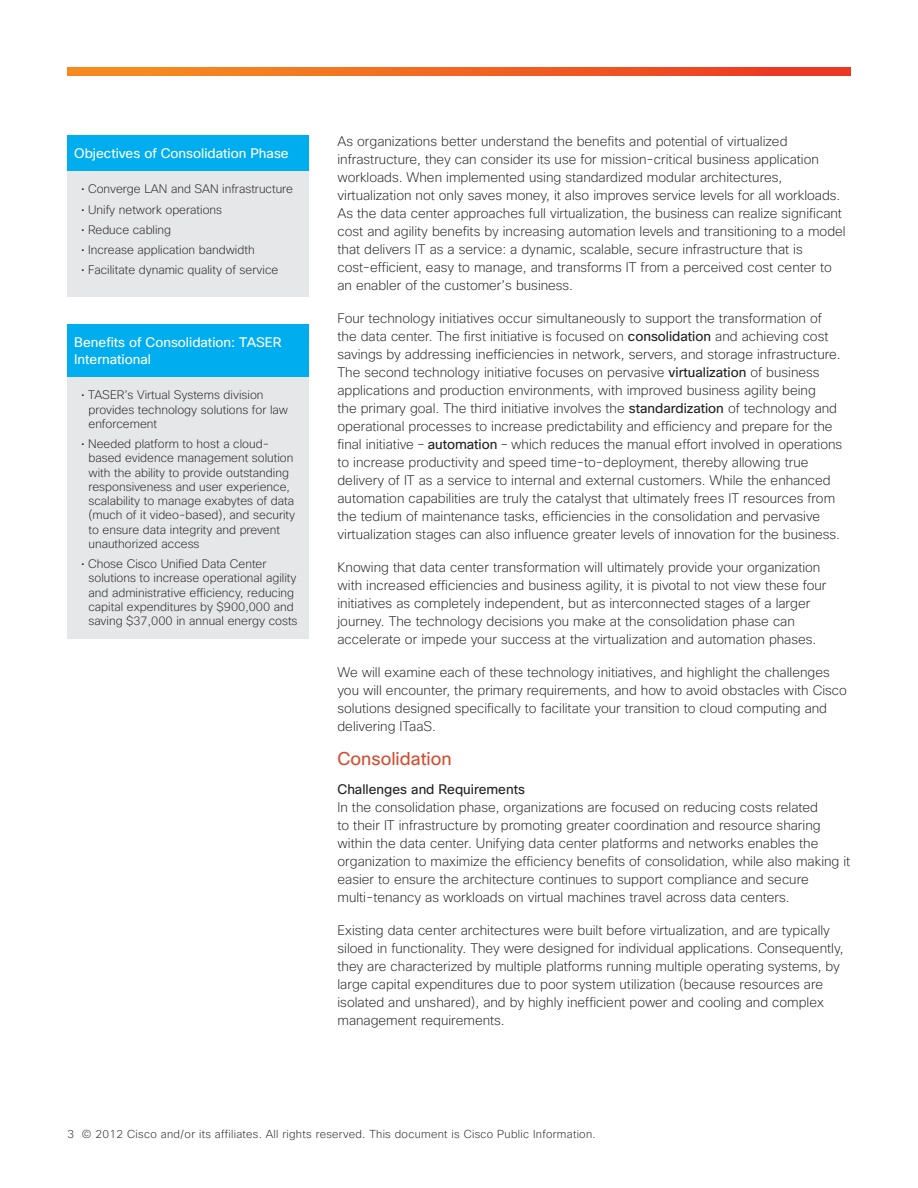
<style>
.page{position:relative;width:918px;height:1188px;background:#fff}
.page>*{position:absolute;margin:0;border:0;box-sizing:border-box;transform-origin:0 0}
.Subhead_1{font:18px "Cisco Sans";color:#d44c2e}
.Body_1{font:200 13.5px/18px "Cisco Sans";color:#231f20}
.Table_Callout_head{font:13.5px/16.5px "Cisco Sans";color:#fff}
.Subhead_2{font:13.5px "Cisco Sans";color:#231f20}
.t1{font:200 12px/14.2px "Cisco Sans";color:#231f20}
.Folio{font:200 11.25px "Cisco Sans";letter-spacing:.025em;color:#231f20}
.s1{font-weight:400}
</style>
<div class="page">
<div style="left:68px;top:135px;width:241px;height:36px;background:#00aeef"></div>
<div style="left:68px;top:171px;width:241px;height:126px;background:#e6e7e9"></div>
<svg style="left:68px;top:68px;width:782px;height:8px"></svg>
<div style="left:68px;top:325px;width:241px;height:52px;background:#00aeef"></div>
<div style="left:68px;top:377px;width:241px;height:262px;background:#e6e7e9"></div>
<p class="Table_Callout_head" style="left:74px;top:145px;width:216px">Objectives of Consolidation Phase</p>
<p class="t1" style="left:81px;top:182px;width:214px">• Converge LAN and SAN infrastructure</p>
<p class="t1" style="left:81px;top:202px;width:143px">• Unify network operations</p>
<p class="t1" style="left:81px;top:222px;width:92px">• Reduce cabling</p>
<p class="t1" style="left:81px;top:243px;width:175px">• Increase application bandwidth</p>
<p class="t1" style="left:81px;top:263px;width:199px">• Facilitate dynamic quality of service</p>
<p class="Table_Callout_head" style="left:74px;top:334px;width:209px">Benefits of Consolidation: TASER<br>International</p>
<p class="t1" style="left:88px;top:388px;width:201px;text-indent:-8px">• TASER’s Virtual Systems division provides technology solutions for law enforcement</p>
<p class="t1" style="left:88px;top:437px;width:208px;text-indent:-8px">• Needed platform to host a cloud&shy;based evidence management solution with the ability to provide outstanding responsiveness and user experience, scalability to manage exabytes of data (much of it video-based), and security to ensure data integrity and prevent unauthorized access</p>
<p class="t1" style="left:88px;top:557px;width:211px;text-indent:-8px">• Chose Cisco Unified Data Center solutions to increase operational agility and administrative efficiency, reducing capital expenditures by $900,000 and saving $37,000 in annual energy costs</p>
<p class="Body_1" style="left:338px;top:132px;width:510px">As organizations better understand the benefits and potential of virtualized infrastructure, they can consider its use for mission-critical business application workloads. When implemented using standardized modular architectures, virtualization not only saves money, it also improves service levels for all workloads.<br>As the data center approaches full virtualization, the business can realize significant cost and agility benefits by increasing automation levels and transitioning to a model that delivers IT as a service: a dynamic, scalable, secure infrastructure that is cost-efficient, easy to manage, and transforms IT from a perceived cost center to an enabler of the customer’s business.</p>
<p class="Body_1" style="left:338px;top:309px;width:506px">Four technology initiatives occur simultaneously to support the transformation of the data center. The first initiative is focused on <span class="s1">consolidation</span> and achieving cost savings by addressing inefficiencies in network, servers, and storage infrastructure.<br>The second technology initiative focuses on pervasive <span class="s1">virtualization</span> of business applications and production environments, with improved business agility being<br>the primary goal. The third initiative involves the <span class="s1">standardization</span> of technology and operational processes to increase predictability and efficiency and prepare for the final initiative – <span class="s1">automation</span> – which reduces the manual effort involved in operations to increase productivity and speed time-to-deployment, thereby allowing true delivery of IT as a service to internal and external customers. While the enhanced automation capabilities are truly the catalyst that ultimately frees IT resources from the tedium of maintenance tasks, efficiencies in the consolidation and pervasive virtualization stages can also influence greater levels of innovation for the business.</p>
<p class="Body_1" style="left:338px;top:558px;width:491px">Knowing that data center transformation will ultimately provide your organization with increased efficiencies and business agility, it is pivotal to not view these four initiatives as completely independent, but as interconnected stages of a larger journey. The technology decisions you make at the consolidation phase can accelerate or impede your success at the virtualization and automation phases.</p>
<p class="Body_1" style="left:338px;top:663px;width:511px">We will examine each of these technology initiatives, and highlight the challenges you will encounter, the primary requirements, and how to avoid obstacles with Cisco solutions designed specifically to facilitate your transition to cloud computing and delivering ITaaS.</p>
<p class="Subhead_1" style="left:338px;top:747px;width:116px">Consolidation</p>
<p class="Subhead_2" style="left:338px;top:780px;width:189px">Challenges and Requirements</p>
<p class="Body_1" style="left:338px;top:798px;width:514px">In the consolidation phase, organizations are focused on reducing costs related<br>to their IT infrastructure by promoting greater coordination and resource sharing within the data center. Unifying data center platforms and networks enables the organization to maximize the efficiency benefits of consolidation, while also making it easier to ensure the architecture continues to support compliance and secure multi-tenancy as workloads on virtual machines travel across data centers.</p>
<p class="Body_1" style="left:338px;top:921px;width:508px">Existing data center architectures were built before virtualization, and are typically siloed in functionality. They were designed for individual applications. Consequently, they are characterized by multiple platforms running multiple operating systems, by large capital expenditures due to poor system utilization (because resources are isolated and unshared), and by highly inefficient power and cooling and complex management requirements.</p>
<p class="Folio" style="left:68px;top:1127px;width:530px">3 © 2012 Cisco and/or its affiliates. All rights reserved. This document is Cisco Public Information.</p>
</div>
